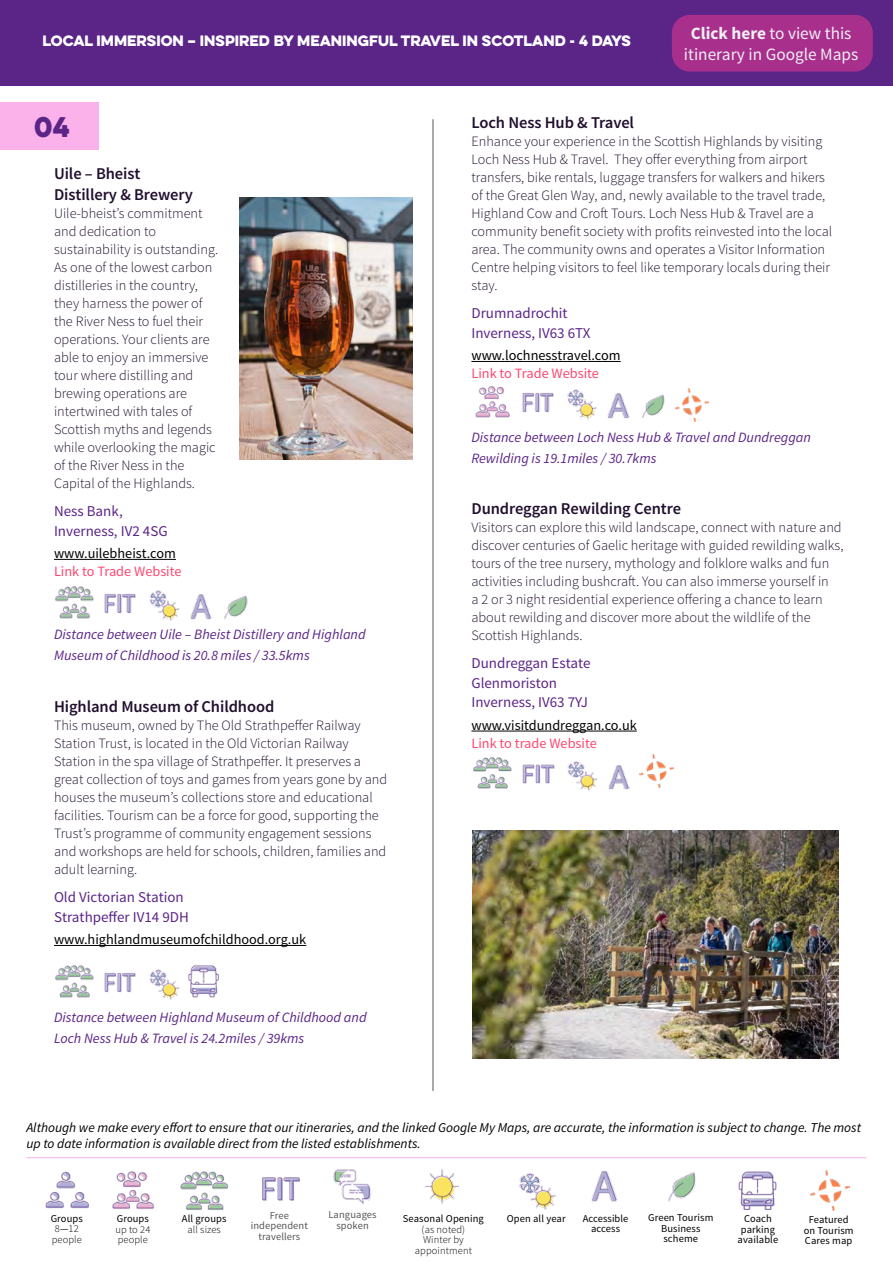
<style>
.page{position:relative;width:893px;height:1263px;background:#fff}
.page>*{position:absolute;margin:0;border:0;box-sizing:border-box;transform-origin:0 0}
.t1{font:25.5px "Eveleth Clean";color:#5b2487}
.t2{font:17.25px/20.7px "Source Sans Pro";color:#f0eff4;text-align:center}
.name_of_attraction{font:600 16.5px/21px "Source Sans Pro";letter-spacing:-.005em;color:#200f2e}
.link_to_trade_site{font:600 16.5px "Source Sans Pro";letter-spacing:-.005em;color:#200f2e}
.Contact_information{font:15px/19.5px "Source Sans Pro";color:#5b2487}
.link_to_trade_site-2{font:15px/19.5px "Source Sans Pro";color:#5b2487}
.Body_copy{font:300 14.25px/18px "Source Sans Pro";color:#200f2e}
.link_to_trade_site-3{font:300 14.25px/18px "Source Sans Pro";color:#200f2e}
.Distance_to_next_VA{font:italic 14.25px/21px "Source Sans Pro";color:#5b2487}
.link_to_trade_site-4{font:italic 14.25px/21px "Source Sans Pro";color:#5b2487}
.link_to_customer_site{font:14.25px "Source Sans Pro";color:#000}
.link_to_trade_site-5{font:14.25px "Source Sans Pro";color:#ff476f}
.link_to_trade_site-6{font:14.25px "Source Sans Pro";color:#000}
.t3{font:italic 13.5px/16.5px "Source Sans Pro";color:#000}
.t4{font:13.5px "Eveleth Clean";color:#fff}
.t5{font:10.5px/10.5px "Source Sans Pro";letter-spacing:.01em;color:#000;text-align:center}
.t6{font:300 10.5px/10.5px "Source Sans Pro";letter-spacing:.01em;color:#000;text-align:center}
.t7{font:10.5px/10.5px "Source Sans Pro";letter-spacing:.01em;color:#575756;text-align:center}
.s1{font-weight:700}
.s2{font-weight:400}
</style>
<div class="page">
<img style="left:45px;top:1171px;width:44px;height:38px">
<img style="left:112px;top:1171px;width:43px;height:38px">
<img style="left:180px;top:1171px;width:48px;height:39px">
<img style="left:333px;top:1169px;width:38px;height:36px">
<img style="left:591px;top:1171px;width:26px;height:31px">
<img style="left:668px;top:1172px;width:28px;height:30px">
<hr style="left:26px;top:1157px;width:840px;height:1px;background:#fbb1ea">
<img style="left:738px;top:1171px;width:39px;height:39px">
<img style="left:262px;top:1177px;width:38px;height:24px">
<img style="left:519px;top:1173px;width:38px;height:37px">
<img style="left:424px;top:1168px;width:36px;height:36px">
<img style="left:810px;top:1171px;width:40px;height:39px">
<div style="left:0;top:0;width:893px;height:85px;background:#5b2487"></div>
<div style="left:0;top:102px;width:99px;height:48px;background:#fbb1ea"></div>
<hr style="left:54px;top:559px;width:122px;height:1px;background:#000">
<hr style="left:54px;top:945px;width:252px;height:1px;background:#000">
<img style="left:55px;top:586px;width:39px;height:33px">
<img style="left:104px;top:594px;width:32px;height:20px">
<img style="left:149px;top:590px;width:31px;height:31px">
<img style="left:224px;top:595px;width:23px;height:25px">
<img style="left:190px;top:594px;width:22px;height:26px">
<img style="left:55px;top:965px;width:39px;height:33px">
<img style="left:104px;top:973px;width:32px;height:20px">
<img style="left:149px;top:969px;width:31px;height:31px">
<img style="left:189px;top:965px;width:30px;height:33px">
<hr style="left:471px;top:361px;width:150px;height:1px;background:#000">
<hr style="left:471px;top:731px;width:166px;height:1px;background:#000">
<img style="left:522px;top:393px;width:32px;height:20px">
<img style="left:567px;top:389px;width:30px;height:31px">
<img style="left:642px;top:394px;width:23px;height:25px">
<img style="left:607px;top:393px;width:23px;height:26px">
<img style="left:475px;top:386px;width:35px;height:32px">
<img style="left:675px;top:388px;width:34px;height:34px">
<img style="left:640px;top:754px;width:33px;height:33px">
<img style="left:473px;top:757px;width:39px;height:32px">
<img style="left:522px;top:764px;width:33px;height:20px">
<img style="left:567px;top:761px;width:31px;height:30px">
<img style="left:608px;top:765px;width:22px;height:25px">
<hr style="left:433px;top:119px;width:1px;height:972px;background:#575756">
<div style="left:672px;top:15px;width:201px;height:57px;background:#a8308c;border-radius:18px"></div>
<img style="left:240px;top:197px;width:172px;height:262px">
<img style="left:472px;top:831px;width:367px;height:228px">
<p class="t4" style="left:43px;top:30px;width:590px">LOCAL IMMERSION – INSPIRED BY MEANINGFUL TRAVEL IN SCOTLAND - 4 DAYS</p>
<p class="t2" style="left:684px;top:24px;width:176px"><span class="s1">Click here</span> to view this itinerary in Google Maps</p>
<h1 class="t1" style="left:34px;top:107px;width:37px">04</h1>
<p class="name_of_attraction" style="left:54px;top:164px;width:140px">Uile – Bheist<br>Distillery &amp; Brewery</p>
<p class="Body_copy" style="left:54px;top:204px;width:166px">Uile-bheist’s commitment and dedication to sustainability is outstanding.<br>As one of the lowest carbon distilleries in the country, they harness the power of the River Ness to fuel their operations. Your clients are able to enjoy an immersive tour where distilling and brewing operations are intertwined with tales of<br>Scottish myths and legends while overlooking the magic of the River Ness in the<br>Capital of the Highlands.</p>
<p class="Contact_information" style="left:54px;top:502px;width:115px">Ness Bank,<br>Inverness, IV2 4SG</p>
<p class="link_to_customer_site" style="left:54px;top:544px;width:124px">www.uilebheist.com</p>
<p class="link_to_trade_site-5" style="left:54px;top:562px;width:129px">Link to Trade Website</p>
<p class="link_to_trade_site-4" style="left:54px;top:624px;width:313px">Distance between Uile – Bheist Distillery and Highland<br>Museum of Childhood is 20.8 miles / 33.5kms</p>
<p class="link_to_trade_site" style="left:54px;top:696px;width:222px">Highland Museum of Childhood</p>
<p class="link_to_trade_site-3" style="left:54px;top:717px;width:335px">This museum, owned by The Old Strathpeffer Railway Station Trust, is located in the Old Victorian Railway Station in the spa village of Strathpeffer. It preserves a great collection of toys and games from years gone by and houses the museum’s collections store and educational facilities. Tourism can be a force for good, supporting the Trust’s programme of community engagement sessions and workshops are held for schools, children, families and adult learning.</p>
<p class="link_to_trade_site-2" style="left:54px;top:888px;width:136px">Old Victorian Station<br>Strathpeffer IV14 9DH</p>
<p class="link_to_trade_site-6" style="left:54px;top:930px;width:254px">www.highlandmuseumofchildhood.org.uk</p>
<p class="Distance_to_next_VA" style="left:54px;top:1007px;width:314px">Distance between Highland Museum of Childhood and<br>Loch Ness Hub &amp; Travel is 24.2miles / 39kms</p>
<p class="name_of_attraction" style="left:471px;top:113px;width:164px">Loch Ness Hub &amp; Travel</p>
<p class="Body_copy" style="left:471px;top:133px;width:362px">Enhance your experience in the Scottish Highlands by visiting Loch Ness Hub &amp; Travel. They offer everything from airport transfers, bike rentals, luggage transfers for walkers and hikers of the Great Glen Way, and, newly available to the travel trade, Highland Cow and Croft Tours. Loch Ness Hub &amp; Travel are a community benefit society with profits reinvested into the local area. The community owns and operates a Visitor Information Centre helping visitors to feel like temporary locals during their stay.</p>
<p class="Contact_information" style="left:471px;top:304px;width:121px">Drumnadrochit<br>Inverness, IV63 6TX</p>
<p class="link_to_customer_site" style="left:471px;top:346px;width:151px">www.lochnesstravel.com</p>
<p class="link_to_trade_site-5" style="left:471px;top:364px;width:129px">Link to Trade Website</p>
<p class="Distance_to_next_VA" style="left:471px;top:426px;width:341px">Distance between Loch Ness Hub &amp; Travel and Dundreggan<br>Rewilding is 19.1miles / 30.7kms</p>
<p class="name_of_attraction" style="left:471px;top:499px;width:211px">Dundreggan Rewilding Centre</p>
<p class="Body_copy" style="left:471px;top:519px;width:373px">Visitors can explore this wild landscape, connect with nature and discover centuries of Gaelic heritage with guided rewilding walks, tours of the tree nursery, mythology and folklore walks and fun activities including bushcraft. You can also immerse yourself in<br>a 2 or 3 night residential experience offering a chance to learn about rewilding and discover more about the wildlife of the Scottish Highlands.</p>
<p class="Contact_information" style="left:471px;top:654px;width:121px">Dundreggan Estate<br>Glenmoriston<br>Inverness, IV63 7YJ</p>
<p class="link_to_customer_site" style="left:471px;top:716px;width:167px">www.visitdundreggan.co.uk</p>
<p class="link_to_trade_site-5" style="left:471px;top:734px;width:127px">Link to trade Website</p>
<p class="t3" style="left:26px;top:1119px;width:836px">Although we make every effort to ensure that our itineraries, and the linked Google My Maps, are accurate, the information is subject to change. The most up to date information is available direct from the listed establishments.</p>
<p class="t6" style="left:51px;top:1213px;width:34px"><span class="s2">Groups<br></span>8<span class="s2">—</span>12 people</p>
<p class="t5" style="left:117px;top:1214px;width:34px">Groups</p>
<p class="t6" style="left:115px;top:1224px;width:37px;text-align:left">up to 24 people</p>
<p class="t5" style="left:182px;top:1214px;width:46px">All groups</p>
<p class="t6" style="left:188px;top:1224px;width:35px">all sizes</p>
<p class="t7" style="left:328px;top:1209px;width:50px">Languages spoken</p>
<p class="t5" style="left:583px;top:1213px;width:47px">Accessible access</p>
<p class="t5" style="left:648px;top:1213px;width:67px">Green Tourism<br>Business scheme</p>
<p class="t5" style="left:738px;top:1214px;width:42px">Coach parking available</p>
<p class="t5" style="left:804px;top:1214px;width:51px">Featured on Tourism<br>Cares map</p>
<p class="t7" style="left:251px;top:1210px;width:59px">Free independent travellers</p>
<p class="t5" style="left:507px;top:1213px;width:60px">Open all year</p>
<p class="t5" style="left:403px;top:1214px;width:82px">Seasonal Opening</p>
<p class="t6" style="left:415px;top:1224px;width:59px">(as noted)<br>Winter by appointment</p>
</div>
